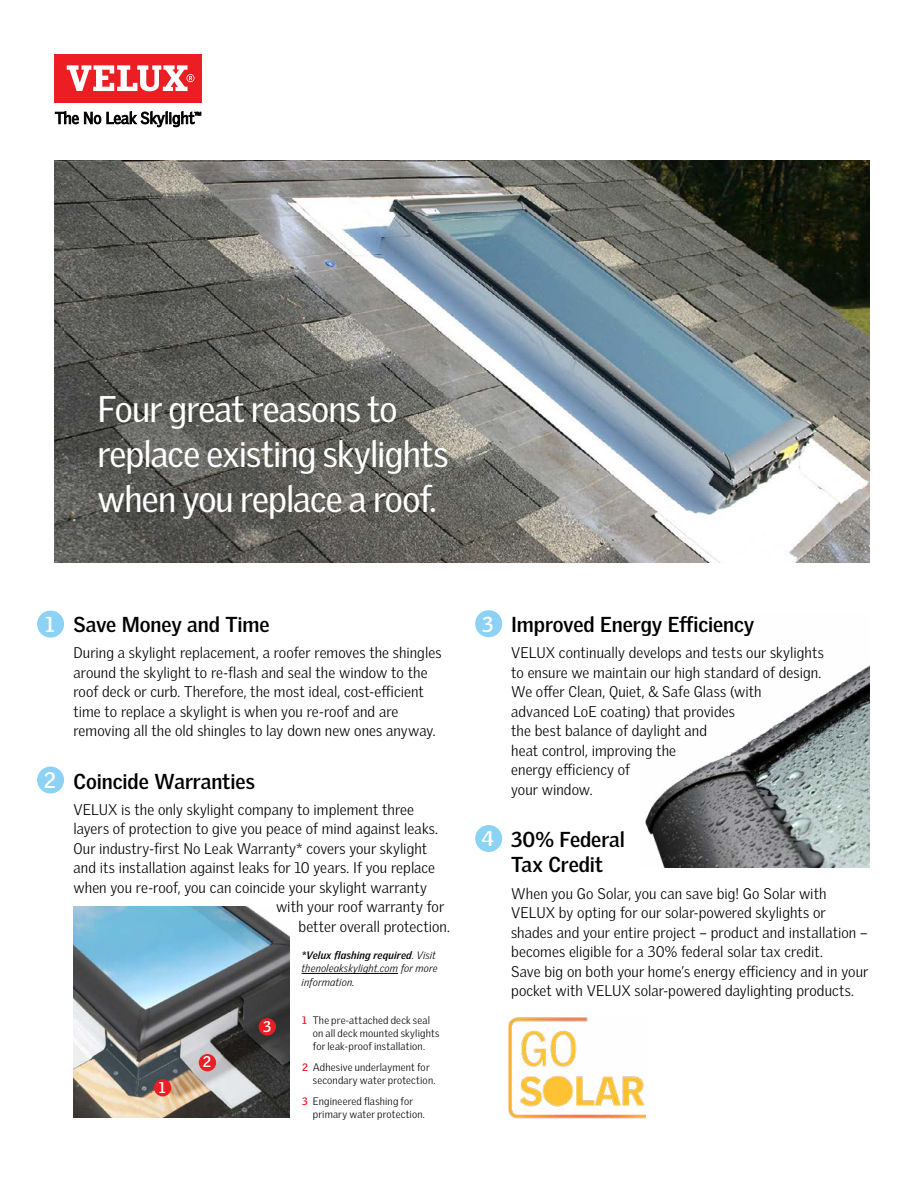
<style>
.page{position:relative;width:918px;height:1188px;background:#fff}
.page>*{position:absolute;margin:0;border:0;box-sizing:border-box;transform-origin:0 0}
.t1{font:36px/45px "Velux Gothic";letter-spacing:-.025em;color:#fff}
.t2{font:700 21.9px "Velux Gothic";color:#fff}
.t3{font:700 21px/25.2px "Velux Gothic";letter-spacing:-.005em;color:#000}
.t4{font:700 21px "Velux Gothic";color:#fff}
.t5{font:300 15px/19.5px "Velux Gothic";letter-spacing:.005em;color:#000}
.t6{font:700 15px "Velux Gothic";color:#fff}
.t7{font:300 10.5px/12.8px "Velux Gothic";letter-spacing:.02em;color:#000}
.t8{font:italic 300 10.5px/13.5px "Velux Gothic";letter-spacing:.015em;color:#000}
.s1{font-weight:700}
.s2{font-weight:700;color:#ed1d24}
.s3{color:#fff}
</style>
<div class="page">
<div style="left:37px;top:611px;width:27px;height:27px;background:#8cd2f4;border-radius:50%"></div>
<div style="left:37px;top:767px;width:27px;height:27px;background:#8cd2f4;border-radius:50%"></div>
<div style="left:475px;top:825px;width:27px;height:27px;background:#8cd2f4;border-radius:50%"></div>
<div style="left:475px;top:610px;width:27px;height:27px;background:#8cd2f4;border-radius:50%"></div>
<img style="left:54px;top:161px;width:815px;height:402px">
<div style="left:54px;top:54px;width:147px;height:49px;background:#ed1d24"></div>
<svg style="left:67px;top:65px;width:128px;height:26px"></svg>
<svg style="left:55px;top:111px;width:146px;height:16px"></svg>
<hr style="left:302px;top:973px;width:96px;height:1px;background:#000">
<img style="left:645px;top:666px;width:224px;height:201px">
<img style="left:74px;top:906px;width:215px;height:212px">
<div style="left:154px;top:1079px;width:17px;height:17px;background:#ed1d24;border-radius:50%"></div>
<div style="left:199px;top:1054px;width:17px;height:17px;background:#ed1d24;border-radius:50%"></div>
<div style="left:259px;top:1018px;width:17px;height:18px;background:#ed1d24;border-radius:50%"></div>
<img style="left:508px;top:1017px;width:138px;height:102px">
<h1 class="t1" style="left:98px;top:386px;width:352px">Four great reasons to replace existing skylights when you replace a roof.</h1>
<h3 class="t4" style="left:45px;top:611px;width:11px">1</h3>
<h2 class="t2" style="left:44px;top:767px;width:14px">2</h2>
<h3 class="t3" style="left:74px;top:612px;width:198px">Save Money and Time</h3>
<p class="t5" style="left:74px;top:643px;width:370px">During a skylight replacement, a roofer removes the shingles around the skylight to re-flash and seal the window to the roof deck or curb. Therefore, the most ideal, cost-efficient time to replace a skylight is when you re-roof and are removing all the old shingles to lay down new ones anyway.</p>
<h3 class="t3" style="left:74px;top:768px;width:183px">Coincide Warranties</h3>
<p class="t5" style="left:74px;top:799px;width:342px">VELUX is the only skylight company to implement three</p>
<p class="t5" style="left:74px;top:819px;width:366px">layers of protection to give you peace of mind against leaks.</p>
<p class="t5" style="left:74px;top:838px;width:355px">Our industry-first No Leak Warranty* covers your skylight</p>
<p class="t5" style="left:74px;top:858px;width:363px">and its installation against leaks for 10 years. If you replace</p>
<p class="t5" style="left:74px;top:877px;width:355px">when you re-roof, you can coincide your skylight warranty</p>
<p class="t5" style="left:276px;top:897px;width:170px">with your roof warranty for</p>
<p class="t5" style="left:298px;top:916px;width:153px">better overall protection.</p>
<p class="t8" style="left:302px;top:948px;width:138px"><span class="s1">*Velux flashing required</span>. Visit thenoleakskylight.com for more information.</p>
<p class="t6" style="left:159px;top:1078px;width:8px">1</p>
<p class="t6" style="left:203px;top:1053px;width:10px">2</p>
<p class="t6" style="left:263px;top:1017px;width:10px">3</p>
<p class="t7" style="left:313px;top:1014px;width:128px;text-indent:-11px"><span class="s2">1</span> The pre-attached deck seal on all deck mounted skylights for leak-proof installation.</p>
<p class="t7" style="left:313px;top:1061px;width:124px;text-indent:-11px"><span class="s2">2</span> Adhesive underlayment for secondary water protection.</p>
<p class="t7" style="left:313px;top:1095px;width:114px;text-indent:-11px"><span class="s2">3</span> Engineered flashing for primary water protection.</p>
<h3 class="t3" style="left:482px;top:612px;width:274px"><span class="s3">3</span> Improved Energy Efficiency</h3>
<p class="t5" style="left:511px;top:643px;width:314px">VELUX continually develops and tests our skylights to ensure we maintain our high standard of design.<br>We offer Clean, Quiet, &amp; Safe Glass (with<br>advanced LoE coating) that provides<br>the best balance of daylight and<br>heat control, improving the<br>energy efficiency of<br>your window.</p>
<h3 class="t3" style="left:511px;top:827px;width:115px">30% Federal<br>Tax Credit</h3>
<p class="t5" style="left:511px;top:883px;width:359px">When you Go Solar, you can save big! Go Solar with VELUX by opting for our solar-powered skylights or shades and your entire project – product and installation – becomes eligible for a 30% federal solar tax credit.<br>Save big on both your home’s energy efficiency and in your pocket with VELUX solar-powered daylighting products.</p>
<h3 class="t4" style="left:482px;top:826px;width:14px">4</h3>
</div>
